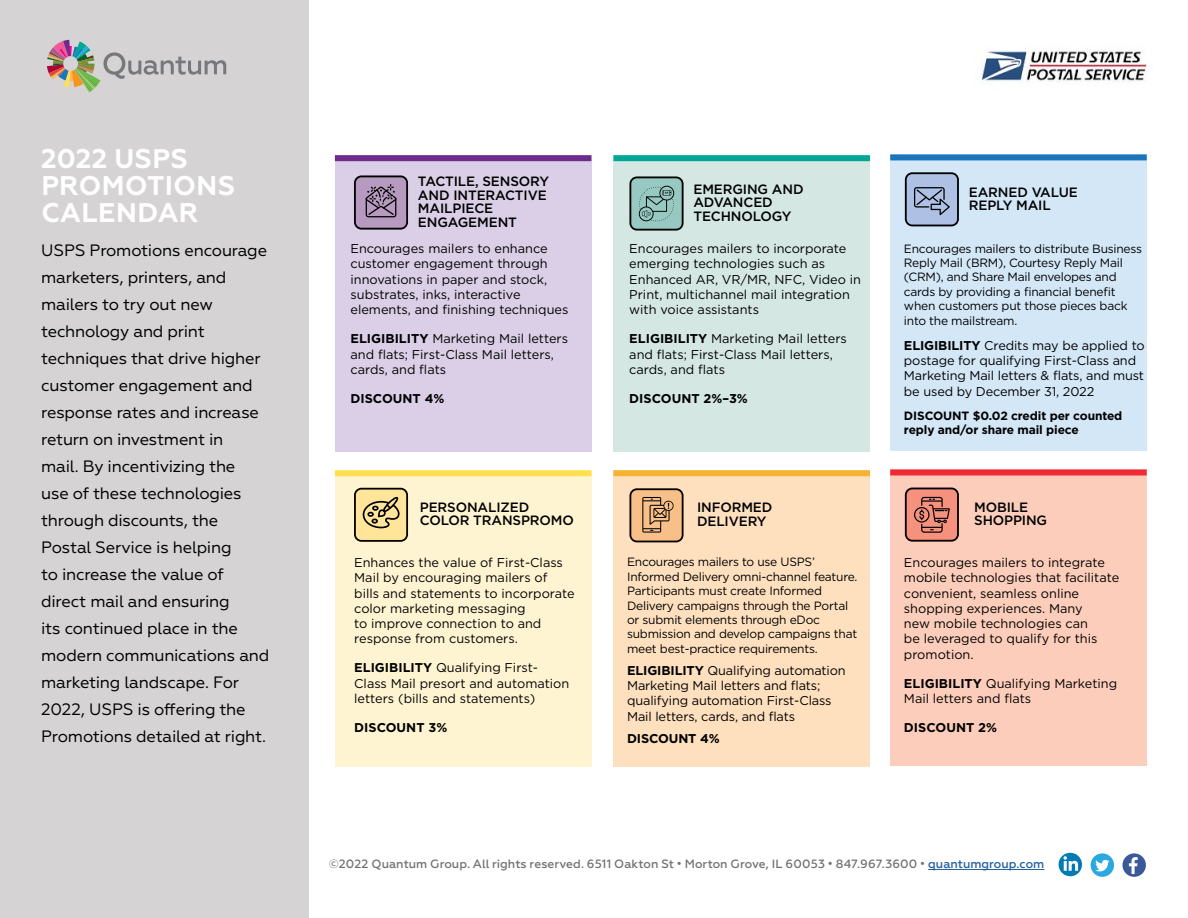
<style>
.page{position:relative;width:1188px;height:918px;background:#fff}
.page>*{position:absolute;margin:0;border:0;box-sizing:border-box;transform-origin:0 0}
.t1{font:700 27px/27px "Geometria";letter-spacing:.015em;color:#fff}
.t2{font:16.5px/27px "Geometria";letter-spacing:-.015em;color:#000}
.t3{font:500 13.5px/13.5px "Gotham";letter-spacing:-.01em;color:#000}
.t4{font:12.75px/15.3px "Gotham";color:#000}
.t5{font:700 12.75px "Gotham";color:#000}
.t6{font:12px/14.4px "Gotham";letter-spacing:-.02em;color:#000}
.t7{font:500 12px "Geometria";letter-spacing:.005em;color:#707272}
.t8{font:700 12px/14.4px "Gotham";letter-spacing:-.01em;color:#000}
.s1{font-weight:700}
.s2{color:#215e9e}
</style>
<div class="page">
<div style="left:0;top:0;width:309px;height:918px;background:#d5d3d3"></div>
<svg style="left:47px;top:40px;width:179px;height:53px"></svg>
<img style="left:980px;top:50px;width:167px;height:36px">
<hr style="left:928px;top:869px;width:116px;height:1px;background:#215e9e">
<div style="left:1059px;top:853px;width:23px;height:23px;background:#017bb6;border-radius:50%"></div>
<svg style="left:1063px;top:856px;width:15px;height:15px"></svg>
<div style="left:1091px;top:853px;width:23px;height:24px;background:#2aa8e0;border-radius:50%"></div>
<svg style="left:1095px;top:860px;width:15px;height:11px"></svg>
<div style="left:1122px;top:853px;width:24px;height:24px;background:#3b5999;border-radius:50%"></div>
<svg style="left:1129px;top:857px;width:9px;height:17px"></svg>
<div style="left:335px;top:155px;width:256px;height:297px;background:#dacfe6"></div>
<div style="left:613px;top:155px;width:257px;height:297px;background:#d4e7e3"></div>
<div style="left:890px;top:154px;width:257px;height:297px;background:#d4e7f7"></div>
<div style="left:335px;top:470px;width:256px;height:297px;background:#fff4d2"></div>
<div style="left:613px;top:470px;width:257px;height:297px;background:#fee0bf"></div>
<div style="left:890px;top:470px;width:257px;height:296px;background:#fccdba"></div>
<svg style="left:354px;top:176px;width:54px;height:54px;background:#8f7996"></svg>
<svg style="left:630px;top:177px;width:54px;height:54px;background:#7ea5a0"></svg>
<svg style="left:905px;top:172px;width:54px;height:54px;background:#8c9cb7"></svg>
<svg style="left:354px;top:488px;width:54px;height:54px;background:#c4b077"></svg>
<svg style="left:630px;top:488px;width:54px;height:54px;background:#c4986c"></svg>
<svg style="left:905px;top:488px;width:54px;height:54px;background:#be7161"></svg>
<div style="left:335px;top:155px;width:256px;height:6px;background:#6e2a8d"></div>
<div style="left:613px;top:155px;width:257px;height:6px;background:#00a796"></div>
<div style="left:890px;top:154px;width:257px;height:6px;background:#1c75bc"></div>
<div style="left:335px;top:470px;width:256px;height:6px;background:#ffdf4f"></div>
<div style="left:613px;top:470px;width:257px;height:6px;background:#f4b333"></div>
<div style="left:890px;top:470px;width:257px;height:6px;background:#ee2b37"></div>
<h1 class="t1" style="left:41px;top:146px;width:195px">2022 USPS<br>PROMOTIONS<br>CALENDAR</h1>
<p class="t2" style="left:41px;top:236px;width:230px">USPS Promotions encourage marketers, printers, and mailers to try out new technology and print techniques that drive higher customer engagement and response rates and increase return on investment in<br>mail. By incentivizing the<br>use of these technologies through discounts, the<br>Postal Service is helping<br>to increase the value of direct mail and ensuring<br>its continued place in the modern communications and marketing landscape. For<br>2022, USPS is offering the<br>Promotions detailed at right.</p>
<p class="t3" style="left:418px;top:174px;width:133px">TACTILE, SENSORY<br>AND INTERACTIVE<br>MAILPIECE<br>ENGAGEMENT</p>
<p class="t3" style="left:418px;top:252px;width:112px">EMERGING AND<br>ADVANCED<br>TECHNOLOGY</p>
<p class="t3" style="left:418px;top:325px;width:111px">EARNED VALUE<br>REPLY MAIL</p>
<p class="t4" style="left:350px;top:241px;width:219px">Encourages mailers to enhance customer engagement through innovations in paper and stock, substrates, inks, interactive elements, and finishing techniques</p>
<p class="t4" style="left:350px;top:331px;width:219px"><span class="s1">ELIGIBILITY</span> Marketing Mail letters and flats; First-Class Mail letters, cards, and flats</p>
<p class="t5" style="left:350px;top:390px;width:95px">DISCOUNT 4%</p>
<p class="t3" style="left:418px;top:281px;width:133px">TACTILE, SENSORY<br>AND INTERACTIVE<br>MAILPIECE</p>
<p class="t3" style="left:420px;top:500px;width:156px">PERSONALIZED<br>COLOR TRANSPROMO</p>
<p class="t4" style="left:354px;top:554px;width:222px">Enhances the value of First-Class<br>Mail by encouraging mailers of bills and statements to incorporate color marketing messaging<br>to improve connection to and response from customers.</p>
<p class="t4" style="left:354px;top:660px;width:217px"><span class="s1">ELIGIBILITY</span> Qualifying First-<br>Class Mail presort and automation letters (bills and statements)</p>
<p class="t5" style="left:354px;top:719px;width:95px">DISCOUNT 3%</p>
<p class="t3" style="left:422px;top:567px;width:77px">INFORMED<br>DELIVERY</p>
<p class="t3" style="left:423px;top:635px;width:55px">MOBILE</p>
<p class="t3" style="left:693px;top:182px;width:112px">EMERGING AND<br>ADVANCED<br>TECHNOLOGY</p>
<p class="t3" style="left:693px;top:255px;width:111px;text-indent:9px">ARNED VALUE<br>REPLY MAIL</p>
<p class="t3" style="left:693px;top:208px;width:133px;line-height:27px">TACTILE, SENSORY<br>MAILPIECE</p>
<p class="t3" style="left:693px;top:255px;width:100px">ENGAGEMENT</p>
<p class="t3" style="left:693px;top:292px;width:112px">EMERGING AND<br>ADVANCED</p>
<p class="t4" style="left:629px;top:241px;width:233px">Encourages mailers to incorporate emerging technologies such as<br>Enhanced AR, VR/MR, NFC, Video in<br>Print, multichannel mail integration with voice assistants</p>
<p class="t4" style="left:629px;top:331px;width:219px"><span class="s1">ELIGIBILITY</span> Marketing Mail letters and flats; First-Class Mail letters, cards, and flats</p>
<p class="t5" style="left:629px;top:390px;width:120px">DISCOUNT 2%–3%</p>
<p class="t3" style="left:695px;top:324px;width:156px">PERSONALIZED<br>COLOR TRANSPROMO</p>
<p class="t3" style="left:697px;top:391px;width:77px">INFORMED</p>
<p class="t3" style="left:697px;top:501px;width:77px">INFORMED<br>DELIVERY</p>
<p class="t6" style="left:627px;top:555px;width:232px">Encourages mailers to use USPS’ Informed Delivery omni-channel feature.<br>Participants must create Informed Delivery campaigns through the Portal or submit elements through eDoc submission and develop campaigns that meet best-practice requirements.</p>
<p class="t4" style="left:627px;top:662px;width:220px"><span class="s1">ELIGIBILITY</span> Qualifying automation Marketing Mail letters and flats; qualifying automation First-Class Mail letters, cards, and flats</p>
<p class="t5" style="left:627px;top:730px;width:94px">DISCOUNT 4%</p>
<p class="t3" style="left:699px;top:569px;width:74px">MOBILE<br>SHOPPING</p>
<p class="t3" style="left:969px;top:185px;width:111px">EARNED VALUE<br>REPLY MAIL</p>
<p class="t3" style="left:969px;top:187px;width:100px">ENGAGEMENT</p>
<p class="t3" style="left:969px;top:237px;width:100px">ADVANCED<br>TECHNOLOGY</p>
<p class="t3" style="left:969px;top:297px;width:111px">EARNED VALUE<br>REPLY MAIL</p>
<p class="t6" style="left:904px;top:241px;width:240px">Encourages mailers to distribute Business Reply Mail (BRM), Courtesy Reply Mail (CRM), and Share Mail envelopes and cards by providing a financial benefit when customers put those pieces back into the mailstream.</p>
<p class="t4" style="left:904px;top:337px;width:242px"><span class="s1">ELIGIBILITY</span> Credits may be applied to postage for qualifying First-Class and Marketing Mail letters &amp; flats, and must be used by December 31, 2022</p>
<p class="t8" style="left:904px;top:408px;width:220px">DISCOUNT $0.02 credit per counted reply and/or share mail piece</p>
<p class="t3" style="left:971px;top:253px;width:156px">PERSONALIZED<br>COLOR TRANSPROMO</p>
<p class="t3" style="left:972px;top:320px;width:77px">INFORMED<br>DELIVERY</p>
<p class="t3" style="left:971px;top:366px;width:156px">PERSONALIZED<br>COLOR TRANSPROMO</p>
<p class="t3" style="left:974px;top:388px;width:74px">MOBILE<br>SHOPPING</p>
<p class="t3" style="left:974px;top:500px;width:74px">MOBILE<br>SHOPPING</p>
<p class="t4" style="left:904px;top:554px;width:217px">Encourages mailers to integrate mobile technologies that facilitate convenient, seamless online shopping experiences. Many<br>new mobile technologies can<br>be leveraged to qualify for this promotion.</p>
<p class="t4" style="left:904px;top:675px;width:215px"><span class="s1">ELIGIBILITY</span> Qualifying Marketing<br>Mail letters and flats</p>
<p class="t5" style="left:904px;top:719px;width:95px">DISCOUNT 2%</p>
<p class="t7" style="left:329px;top:857px;width:717px">©2022 Quantum Group. All rights reserved. 6511 Oakton St • Morton Grove, IL 60053 • 847.967.3600 • <span class="s2">quantumgroup.com</span></p>
</div>
